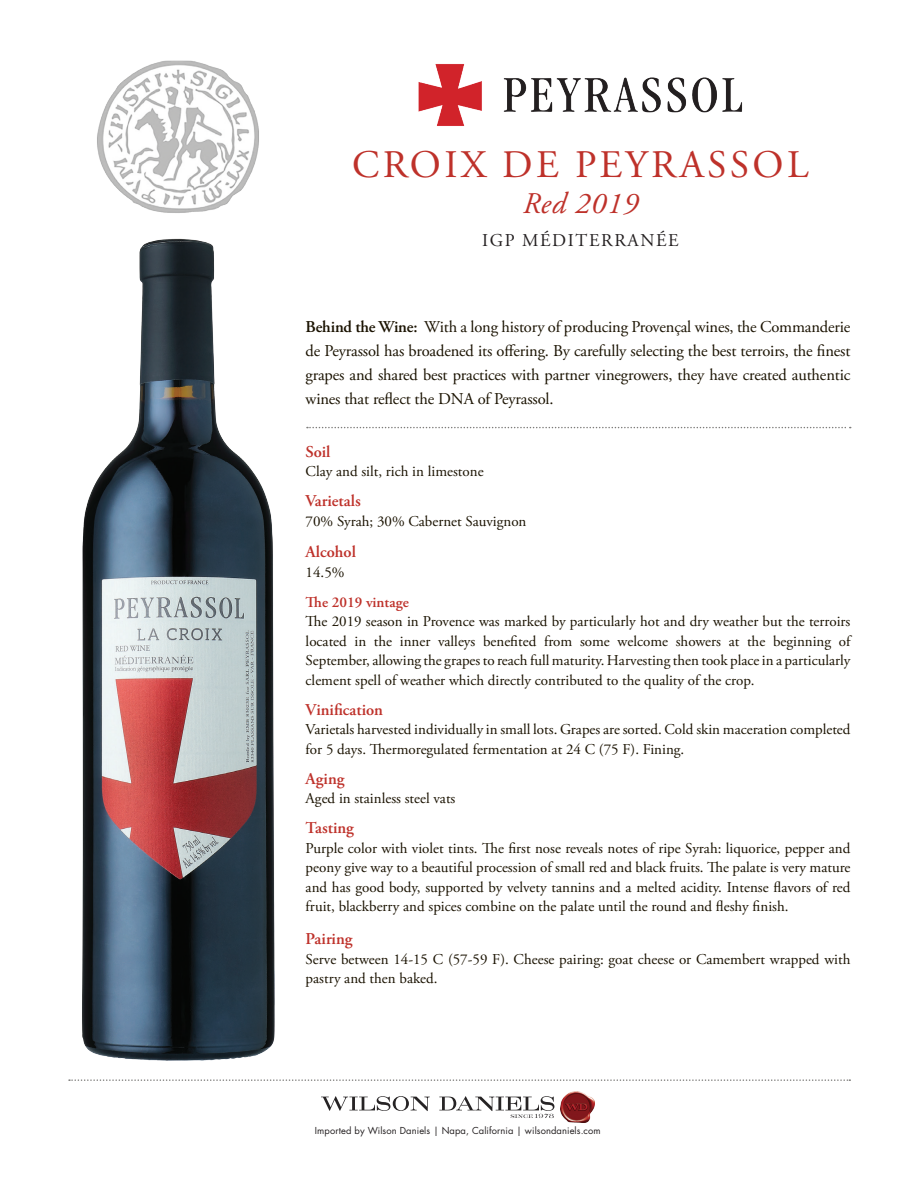
<style>
.page{position:relative;width:918px;height:1188px;background:#fff}
.page>*{position:absolute;margin:0;border:0;box-sizing:border-box;transform-origin:0 0}
.t1{font:39px "Adobe Garamond Pro";letter-spacing:.09em;color:#be312a}
.t2{font:italic 30px "Adobe Garamond Pro";letter-spacing:.03em;color:#be312a}
.t3{font:18px "Adobe Garamond Pro";letter-spacing:.09em;color:#231f20}
.t4{font:16.5px/24px "Adobe Garamond Pro";letter-spacing:-.01em;color:#1a1200;text-align:justify}
.t5{font:600 16.5px "Adobe Garamond Pro";color:#be312a}
.t6{font:15px/19.5px "Adobe Garamond Pro";color:#1a1200;text-align:justify}
.t7{font:600 15px "Adobe Garamond Pro";color:#be312a}
.t8{font:9.3px "Futura Std";letter-spacing:.01em;color:#231f20}
.s1{font-weight:600}
</style>
<div class="page">
<svg style="left:69px;top:1079px;width:781px;height:2px"></svg>
<svg style="left:321px;top:1096px;width:109px;height:15px"></svg>
<img style="left:561px;top:1091px;width:34px;height:32px">
<svg style="left:439px;top:1096px;width:115px;height:22px"></svg>
<img style="left:418px;top:64px;width:325px;height:62px">
<img style="left:97px;top:60px;width:162px;height:153px">
<img style="left:82px;top:238px;width:193px;height:823px">
<svg style="left:307px;top:427px;width:544px;height:1px"></svg>
<h1 class="t1" style="left:352px;top:141px;width:458px">CROIX DE PEYRASSOL</h1>
<h2 class="t2" style="left:523px;top:185px;width:117px">Red 2019</h2>
<p class="t3" style="left:482px;top:229px;width:198px">IGP MÉDITERRANÉE</p>
<p class="t4" style="left:306px;top:316px;width:546px"><span class="s1">Behind the Wine:</span> With a long history of producing Provençal wines, the Commanderie de Peyrassol has broadened its offering. By carefully selecting the best terroirs, the finest grapes and shared best practices with partner vinegrowers, they have created authentic wines that reflect the DNA of Peyrassol.</p>
<p class="t5" style="left:306px;top:442px;width:26px">Soil</p>
<p class="t6" style="left:306px;top:462px;width:180px">Clay and silt, rich in limestone</p>
<p class="t5" style="left:306px;top:492px;width:57px">Varietals</p>
<p class="t6" style="left:306px;top:512px;width:222px">70% Syrah; 30% Cabernet Sauvignon</p>
<p class="t5" style="left:306px;top:543px;width:52px">Alcohol</p>
<p class="t6" style="left:306px;top:563px;width:40px">14.5%</p>
<p class="t7" style="left:306px;top:594px;width:105px">The 2019 vintage</p>
<p class="t6" style="left:306px;top:612px;width:546px">The 2019 season in Provence was marked by particularly hot and dry weather but the terroirs located in the inner valleys benefited from some welcome showers at the beginning of September, allowing the grapes to reach full maturity. Harvesting then took place in a particularly clement spell of weather which directly contributed to the quality of the crop.</p>
<p class="t5" style="left:306px;top:700px;width:79px">Vinification</p>
<p class="t6" style="left:306px;top:720px;width:546px">Varietals harvested individually in small lots. Grapes are sorted. Cold skin maceration completed for 5 days. Thermoregulated fermentation at 24 C (75 F). Fining.</p>
<p class="t5" style="left:306px;top:769px;width:40px">Aging</p>
<p class="t6" style="left:306px;top:789px;width:151px">Aged in stainless steel vats</p>
<p class="t5" style="left:306px;top:819px;width:50px">Tasting</p>
<p class="t6" style="left:306px;top:839px;width:546px">Purple color with violet tints. The first nose reveals notes of ripe Syrah: liquorice, pepper and peony give way to a beautiful procession of small red and black fruits. The palate is very mature and has good body, supported by velvety tannins and a melted acidity. Intense flavors of red fruit, blackberry and spices combine on the palate until the round and fleshy finish.</p>
<p class="t5" style="left:306px;top:930px;width:48px">Pairing</p>
<p class="t6" style="left:306px;top:950px;width:546px">Serve between 14-15 C (57-59 F). Cheese pairing: goat cheese or Camembert wrapped with pastry and then baked.</p>
<p class="t8" style="left:315px;top:1125px;width:287px">Imported by Wilson Daniels | Napa, California | wilsondaniels.com</p>
</div>
